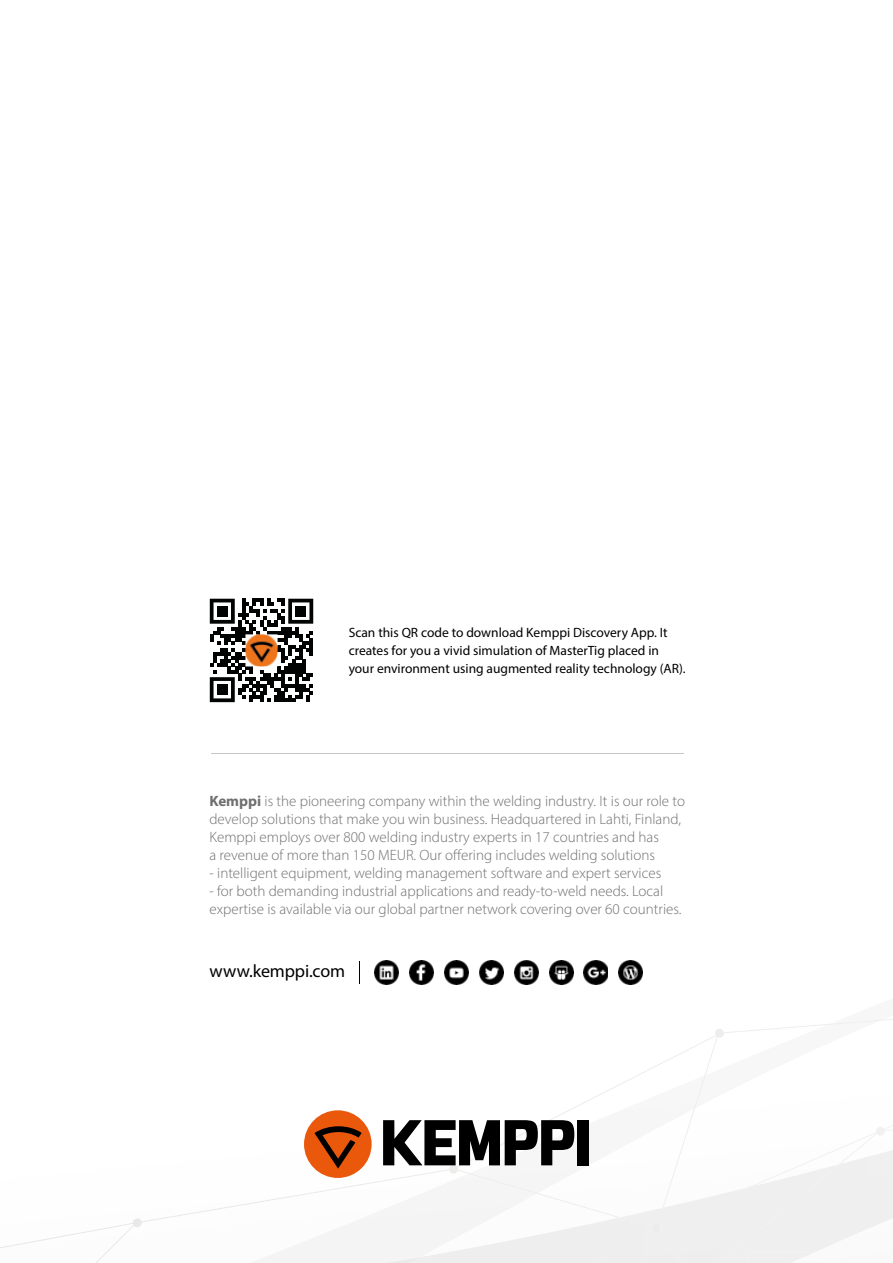
<style>
.page{position:relative;width:893px;height:1263px;background:#fff}
.page>*{position:absolute;margin:0;border:0;box-sizing:border-box;transform-origin:0 0}
.t1{font:18px "Myriad Pro";letter-spacing:-.005em;color:#000}
.t2{font:300 15px/18px "Myriad Pro";color:#706f6f}
.t3{font:13.5px/18px "Myriad Pro";color:#000}
.s1{font-weight:700}
</style>
<div class="page">
<svg style="left:252px;top:1111px;width:341px;height:152px"></svg>
<img style="left:386px;top:1257px;width:34px;height:6px">
<img style="left:322px;top:1123px;width:146px;height:68px">
<img style="left:0;top:1191px;width:328px;height:69px">
<img style="left:536px;top:1194px;width:57px;height:24px">
<svg style="left:95px;top:1258px;width:6px;height:5px"></svg>
<img style="left:468px;top:1165px;width:229px;height:29px">
<div style="left:304px;top:1110px;width:68px;height:68px;background:#ea580c;border-radius:50%"></div>
<svg style="left:314px;top:1126px;width:48px;height:42px"></svg>
<svg style="left:383px;top:1019px;width:510px;height:146px"></svg>
<img style="left:410px;top:960px;width:24px;height:24px">
<img style="left:584px;top:960px;width:24px;height:24px">
<img style="left:514px;top:960px;width:24px;height:24px">
<img style="left:375px;top:960px;width:24px;height:24px">
<img style="left:549px;top:960px;width:24px;height:24px">
<img style="left:479px;top:960px;width:24px;height:24px">
<img style="left:619px;top:960px;width:24px;height:24px">
<img style="left:445px;top:960px;width:24px;height:24px">
<svg style="left:210px;top:599px;width:103px;height:103px"></svg>
<div style="left:217px;top:606px;width:11px;height:10px;background:#010202"></div>
<div style="left:295px;top:606px;width:11px;height:10px;background:#010202"></div>
<div style="left:217px;top:684px;width:11px;height:11px;background:#010202"></div>
<img style="left:245px;top:634px;width:33px;height:32px">
<hr style="left:211px;top:753px;width:473px;height:1px;background:#c6c6c6">
<p class="t3" style="left:349px;top:624px;width:338px">Scan this QR code to download Kemppi Discovery App. It creates for you a vivid simulation of MasterTig placed in your environment using augmented reality technology (AR).</p>
<p class="t2" style="left:209px;top:792px;width:477px"><span class="s1">Kemppi</span> is the pioneering company within the welding industry. It is our role to develop solutions that make you win business. Headquartered in Lahti, Finland, Kemppi employs over 800 welding industry experts in 17 countries and has<br>a revenue of more than 150 MEUR. Our offering includes welding solutions</p>
<p class="t2" style="left:209px;top:864px;width:453px">- intelligent equipment, welding management software and expert services</p>
<p class="t2" style="left:209px;top:882px;width:474px">- for both demanding industrial applications and ready-to-weld needs. Local expertise is available via our global partner network covering over 60 countries.</p>
<p class="t1" style="left:209px;top:960px;width:137px">www.kemppi.com</p>
</div>
